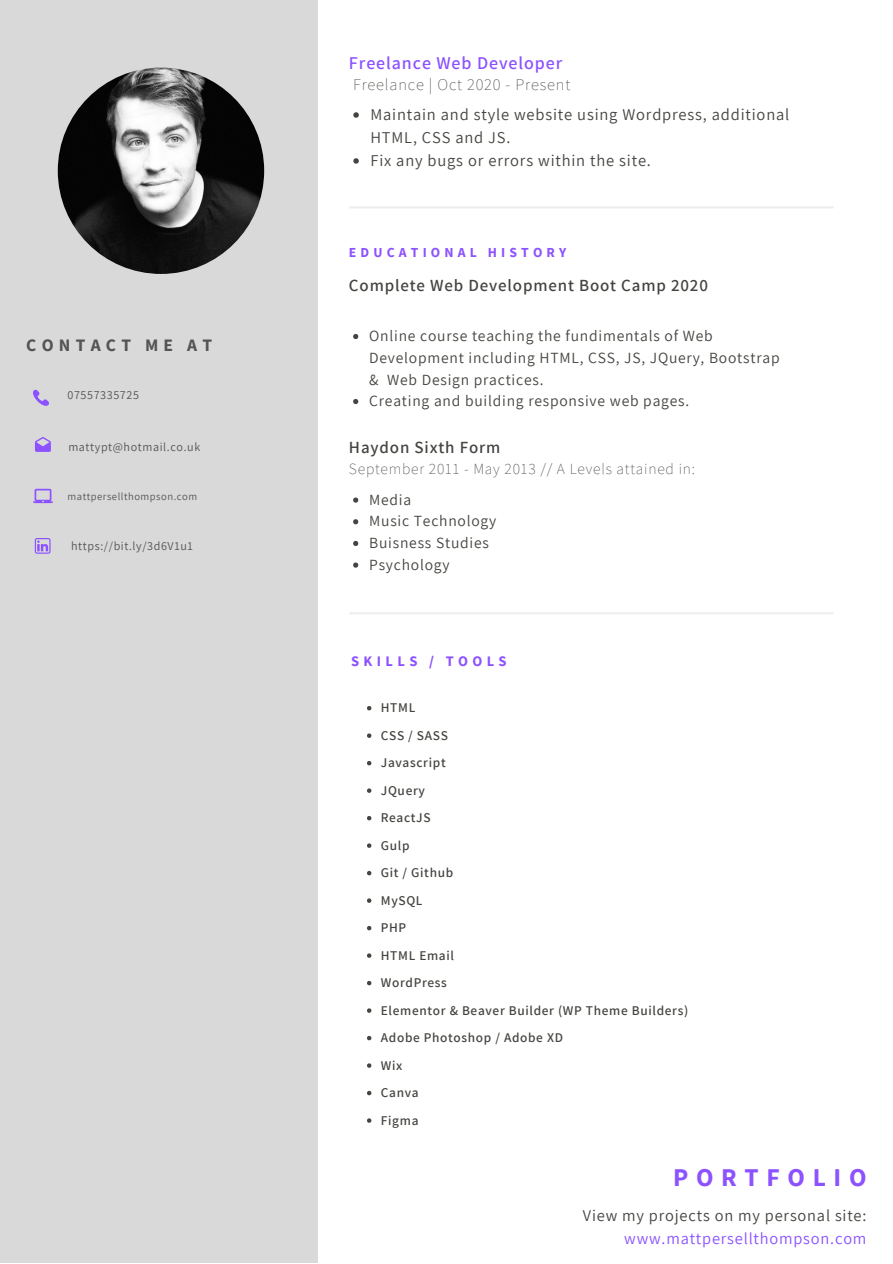
<style>
.page{position:relative;width:893px;height:1264px;background:#fff}
.page>*{position:absolute;margin:0;border:0;box-sizing:border-box;transform-origin:0 0}
.t1{font:700 25.5px "Source Sans Pro";letter-spacing:.3em;color:#8c52ff}
.t2{font:600 18px "Assistant";letter-spacing:.05em;color:#8c52ff}
.t3{font:700 17.4px "Source Sans Pro";letter-spacing:.3em;color:#545454}
.t4{font:600 16.95px "Assistant";letter-spacing:.05em;color:#444440}
.t5{font:16.5px/23px "Assistant";letter-spacing:.05em;color:#444440}
.t6{font:200 16.5px "Assistant";letter-spacing:.05em;color:#444440}
.t7{font:16.35px "Assistant";letter-spacing:.05em;color:#444440}
.t8{font:16.35px "Assistant";letter-spacing:.05em;color:#8c52ff}
.t9{font:15.6px/21.6px "Assistant";letter-spacing:.05em;color:#444440}
.t10{font:200 15.6px "Assistant";letter-spacing:.05em;color:#444440}
.t11{font:700 14.55px "Source Sans Pro";letter-spacing:.3em;color:#8c52ff}
.t12{font:700 13.8px "Source Sans Pro";letter-spacing:.3em;color:#8c52ff}
.t13{font:600 13.35px "Assistant";letter-spacing:.05em;color:#444440}
.t14{font:12.15px "Assistant";letter-spacing:.05em;color:#545454}
.t15{font:10.65px "Assistant";letter-spacing:.05em;color:#545454}
</style>
<div class="page">
<div style="left:0;top:0;width:318px;height:1262px;background:#d9d9d9"></div>
<img style="left:58px;top:68px;width:206px;height:206px;border-radius:50%">
<svg style="left:33px;top:489px;width:20px;height:14px"></svg>
<svg style="left:35px;top:538px;width:16px;height:15px"></svg>
<svg style="left:35px;top:437px;width:16px;height:15px"></svg>
<svg style="left:33px;top:389px;width:16px;height:17px"></svg>
<svg style="left:353px;top:112px;width:6px;height:6px"></svg>
<svg style="left:353px;top:158px;width:6px;height:6px"></svg>
<svg style="left:353px;top:334px;width:5px;height:5px"></svg>
<svg style="left:353px;top:399px;width:5px;height:5px"></svg>
<svg style="left:353px;top:497px;width:5px;height:5px"></svg>
<svg style="left:353px;top:519px;width:5px;height:5px"></svg>
<svg style="left:353px;top:541px;width:5px;height:5px"></svg>
<svg style="left:353px;top:562px;width:5px;height:5px"></svg>
<hr style="left:349px;top:206px;width:484px;height:2px;background:#000">
<hr style="left:349px;top:612px;width:484px;height:2px;background:#000">
<svg style="left:367px;top:706px;width:4px;height:4px"></svg>
<svg style="left:367px;top:733px;width:4px;height:5px"></svg>
<svg style="left:367px;top:761px;width:4px;height:4px"></svg>
<svg style="left:367px;top:788px;width:4px;height:4px"></svg>
<svg style="left:367px;top:816px;width:4px;height:4px"></svg>
<svg style="left:367px;top:843px;width:4px;height:4px"></svg>
<svg style="left:367px;top:871px;width:4px;height:4px"></svg>
<svg style="left:367px;top:898px;width:4px;height:4px"></svg>
<svg style="left:367px;top:925px;width:4px;height:5px"></svg>
<svg style="left:367px;top:953px;width:4px;height:4px"></svg>
<svg style="left:367px;top:980px;width:4px;height:5px"></svg>
<svg style="left:367px;top:1008px;width:4px;height:4px"></svg>
<svg style="left:367px;top:1035px;width:4px;height:5px"></svg>
<svg style="left:367px;top:1063px;width:4px;height:4px"></svg>
<svg style="left:367px;top:1090px;width:4px;height:5px"></svg>
<svg style="left:367px;top:1118px;width:4px;height:4px"></svg>
<p class="t3" style="left:26px;top:334px;width:187px">CONTACT ME AT</p>
<p class="t14" style="left:68px;top:387px;width:73px">07557335725</p>
<p class="t14" style="left:68px;top:438px;width:133px">mattypt@hotmail.co.uk</p>
<p class="t15" style="left:68px;top:488px;width:131px">mattpersellthompson.com</p>
<p class="t14" style="left:71px;top:537px;width:123px">https://bit.ly/3d6V1u1</p>
<p class="t2" style="left:349px;top:50px;width:215px">Freelance Web Developer</p>
<p class="t6" style="left:353px;top:73px;width:219px">Freelance | Oct 2020 - Present</p>
<p class="t5" style="left:370px;top:102px;width:420px">Maintain and style website using Wordpress, additional<br>HTML, CSS and JS.</p>
<p class="t5" style="left:370px;top:148px;width:282px">Fix any bugs or errors within the site.</p>
<p class="t12" style="left:349px;top:244px;width:219px">EDUCATIONAL HISTORY</p>
<p class="t4" style="left:349px;top:274px;width:360px">Complete Web Development Boot Camp 2020</p>
<p class="t9" style="left:369px;top:324px;width:412px">Online course teaching the fundimentals of Web<br>Development including HTML, CSS, JS, JQuery, Bootstrap &amp; Web Design practices.</p>
<p class="t9" style="left:369px;top:389px;width:321px">Creating and building responsive web pages.</p>
<p class="t4" style="left:349px;top:436px;width:153px">Haydon Sixth Form</p>
<p class="t10" style="left:349px;top:458px;width:347px">September 2011 - May 2013 // A Levels attained in:</p>
<p class="t9" style="left:369px;top:488px;width:44px">Media</p>
<p class="t9" style="left:369px;top:510px;width:129px">Music Technology</p>
<p class="t9" style="left:369px;top:531px;width:121px">Buisness Studies</p>
<p class="t9" style="left:369px;top:553px;width:82px">Psychology</p>
<p class="t11" style="left:351px;top:651px;width:157px">SKILLS / TOOLS</p>
<p class="t13" style="left:381px;top:698px;width:36px">HTML</p>
<p class="t13" style="left:381px;top:726px;width:69px">CSS / SASS</p>
<p class="t13" style="left:381px;top:753px;width:66px">Javascript</p>
<p class="t13" style="left:381px;top:781px;width:46px">JQuery</p>
<p class="t13" style="left:381px;top:808px;width:51px">ReactJS</p>
<p class="t13" style="left:381px;top:836px;width:30px">Gulp</p>
<p class="t13" style="left:381px;top:863px;width:74px">Git / Github</p>
<p class="t13" style="left:381px;top:891px;width:43px">MySQL</p>
<p class="t13" style="left:381px;top:918px;width:27px">PHP</p>
<p class="t13" style="left:381px;top:946px;width:75px">HTML Email</p>
<p class="t13" style="left:381px;top:973px;width:68px">WordPress</p>
<p class="t13" style="left:381px;top:1000px;width:309px">Elementor &amp; Beaver Builder (WP Theme Builders)</p>
<p class="t13" style="left:381px;top:1028px;width:184px">Adobe Photoshop / Adobe XD</p>
<p class="t13" style="left:381px;top:1055px;width:23px">Wix</p>
<p class="t13" style="left:381px;top:1083px;width:39px">Canva</p>
<p class="t13" style="left:381px;top:1110px;width:39px">Figma</p>
<p class="t1" style="left:673px;top:1161px;width:195px">PORTFOLIO</p>
<p class="t7" style="left:583px;top:1204px;width:285px">View my projects on my personal site:</p>
<p class="t8" style="left:624px;top:1226px;width:244px">www.mattpersellthompson.com</p>
</div>
